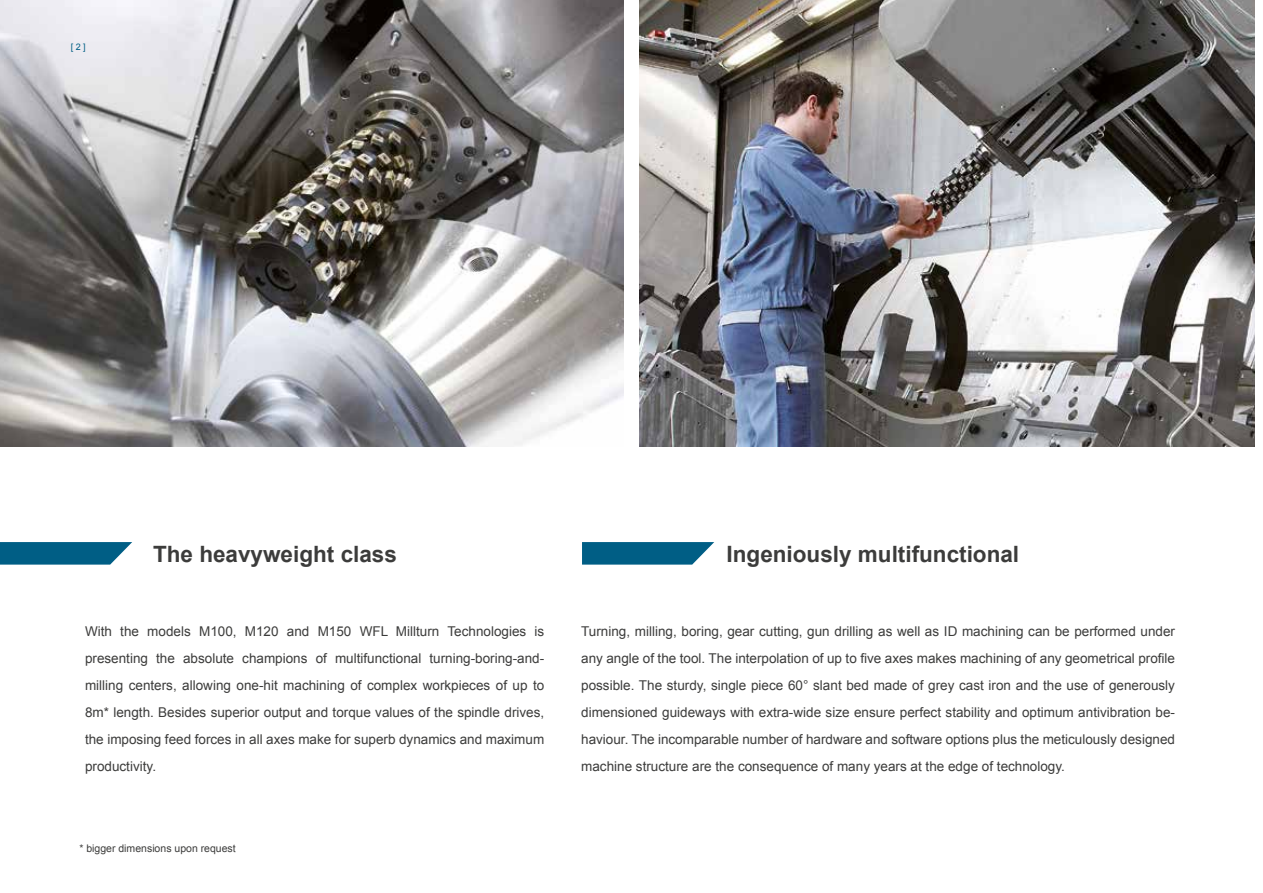
<style>
.page{position:relative;width:1263px;height:893px;background:#fff}
.page>*{position:absolute;margin:0;border:0;box-sizing:border-box;transform-origin:0 0}
.t1{font:700 22.5px "Arial";color:#3c3c3b}
.t2{font:13.5px/27px "Arial";color:#3c3c3b;text-align:justify}
.t3{font:10.5px "Arial";color:#3c3c3b}
.t4{font:9px "Arial";color:#005e85}
</style>
<div class="page">
<img style="left:0;top:0;width:1255px;height:446px">
<div style="left:624px;top:0;width:15px;height:466px;background:#fff"></div>
<svg style="left:0;top:542px;width:132px;height:23px;background:#196d91"></svg>
<svg style="left:582px;top:542px;width:132px;height:23px;background:#196d91"></svg>
<p class="t4" style="left:71px;top:41px;width:17px">[ 2 ]</p>
<h1 class="t1" style="left:153px;top:539px;width:245px">The heavyweight class</h1>
<h1 class="t1" style="left:727px;top:539px;width:294px">Ingeniously multifunctional</h1>
<p class="t2" style="left:85px;top:618px;width:461px">With the models M100, M120 and M150 WFL Millturn Technologies is presenting the absolute champions of multifunctional turning-boring-and&shy;milling centers, allowing one-hit machining of complex workpieces of up to 8m* length. Besides superior output and torque values of the spindle drives, the imposing feed forces in all axes make for superb dynamics and maximum productivity.</p>
<p class="t2" style="left:581px;top:618px;width:595px">Turning, milling, boring, gear cutting, gun drilling as well as ID machining can be performed under any angle of the tool. The interpolation of up to five axes makes machining of any geometrical profile possible. The sturdy, single piece 60° slant bed made of grey cast iron and the use of generously dimensioned guideways with extra-wide size ensure perfect stability and optimum antivibration be&shy;haviour. The incomparable number of hardware and software options plus the meticulously designed machine structure are the consequence of many years at the edge of technology.</p>
<p class="t3" style="left:79px;top:842px;width:158px">* bigger dimensions upon request</p>
</div>
